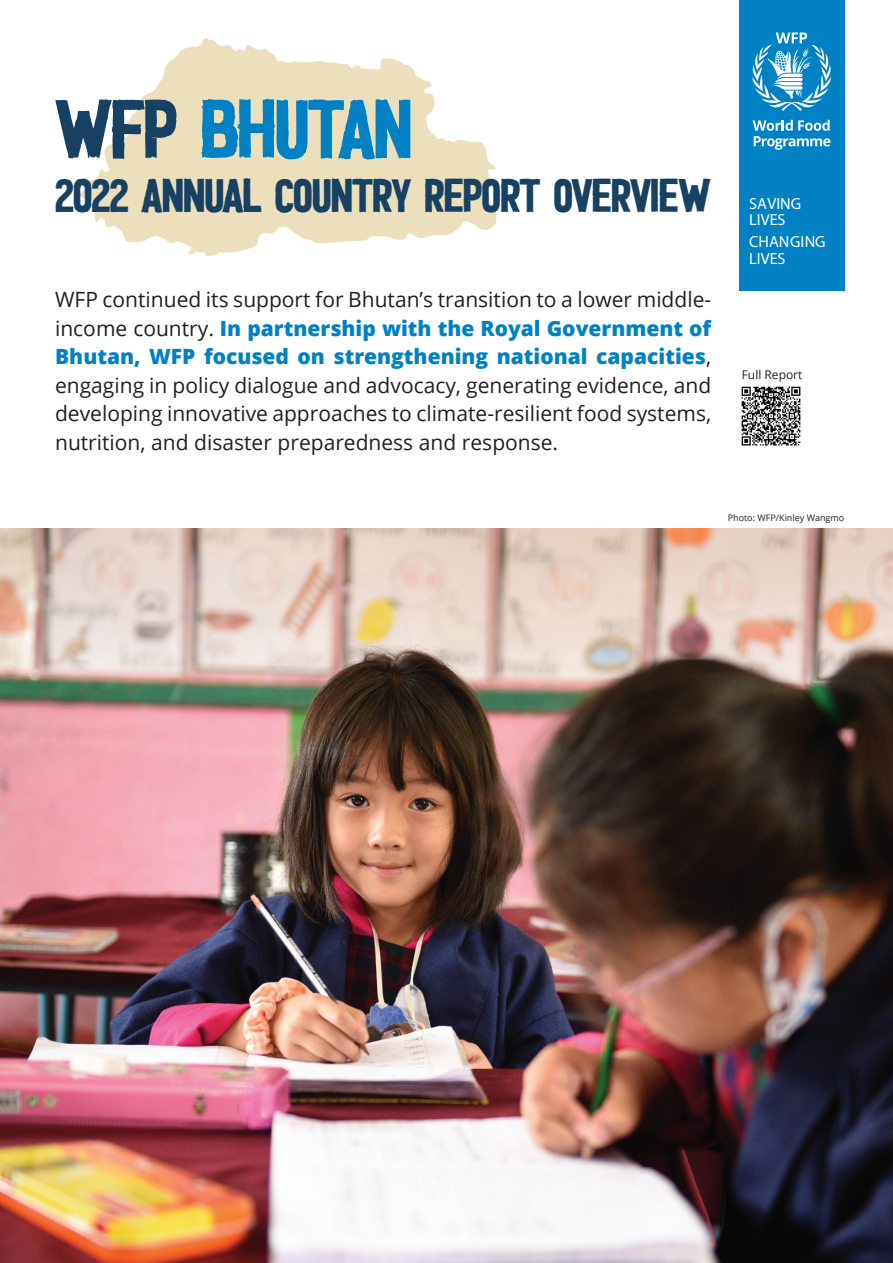
<style>
.page{position:relative;width:893px;height:1263px;background:#fff}
.page>*{position:absolute;margin:0;border:0;box-sizing:border-box;transform-origin:0 0}
.t1{font:81.9px "HALDEN SOLID";letter-spacing:-.015em;color:#0081c4}
.t2{font:46.5px "HALDEN SOLID";letter-spacing:-.01em;color:#174162}
.t3{font:21px/28.5px "Open Sans";color:#231f20;text-align:justify}
.t4{font:800 21px "Open Sans";color:#0081c4}
.t5{font:16.2px/21.9px "Myriad Pro";color:#fff}
.t6{font:12px "Open Sans";color:#231f20}
.t7{font:9px "Open Sans";color:#231f20}
.s1{color:#174162}
.s2{font-weight:800;color:#0081c4}
.s3{font-weight:400;color:#231f20}
</style>
<div class="page">
<svg style="left:80px;top:38px;width:417px;height:218px;fill:#ecdfbb"></svg>
<div style="left:739px;top:0;width:106px;height:85px;background:#0081c4"></div>
<div style="left:739px;top:11px;width:106px;height:280px;background:#0081c4"></div>
<svg style="left:753px;top:120px;width:77px;height:30px"></svg>
<svg style="left:752px;top:33px;width:79px;height:78px"></svg>
<svg style="left:811px;top:45px;width:9px;height:8px"></svg>
<img style="left:0;top:528px;width:893px;height:735px">
<img style="left:741px;top:386px;width:60px;height:60px">
<h1 class="t1" style="left:55px;top:75px;width:358px"><span class="s1">WFP</span> BHUTAN</h1>
<h2 class="t2" style="left:55px;top:165px;width:657px">2022 ANNUAL COUNTRY REPORT OVERVIEW</h2>
<p class="t3" style="left:55px;top:285px;width:658px">WFP continued its support for Bhutan s’ transition to a lower middle-</p>
<p class="t3" style="left:55px;top:342px;width:658px"><span class="s2">Bhutan, WFP focused on strengthening national capacities</span>, engaging in policy dialogue and advocacy, generating evidence, and developing innovative approaches to climate-resilient food systems, nutrition, and disaster preparedness and response.</p>
<p class="t4" style="left:55px;top:312px;width:658px"><span class="s3">income country.</span> In partnership with the Royal Government of</p>
<p class="t5" style="left:749px;top:192px;width:53px">SAVING</p>
<p class="t5" style="left:749px;top:209px;width:78px">LIVES<br>CHANGING</p>
<p class="t5" style="left:749px;top:247px;width:38px">LIVES</p>
<p class="t6" style="left:742px;top:367px;width:62px">Full Report</p>
<p class="t7" style="left:728px;top:512px;width:118px">Photo: WFP/Kinley Wangmo</p>
</div>
